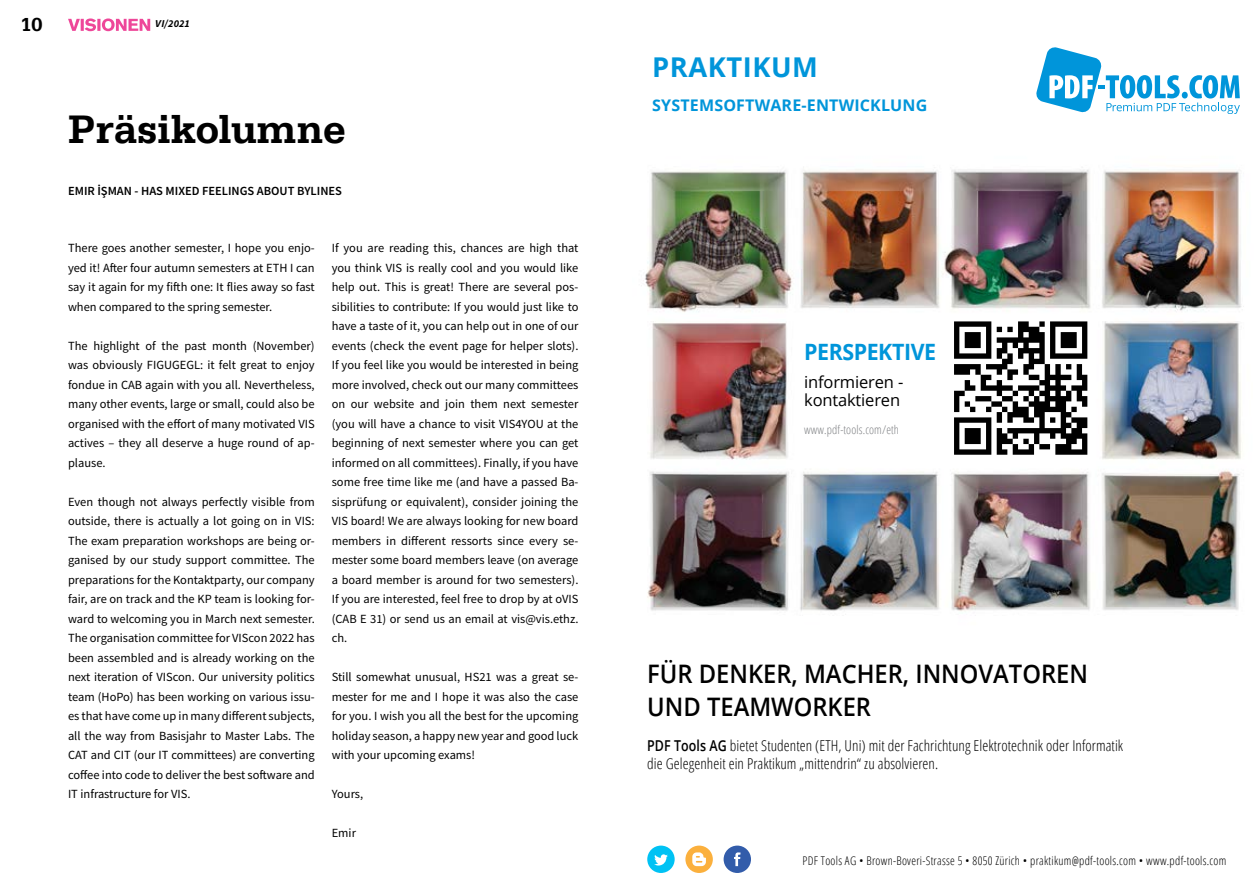
<style>
.page{position:relative;width:1259px;height:893px;background:#fff}
.page>*{position:absolute;margin:0;border:0;box-sizing:border-box;transform-origin:0 0}
.t1{font:700 42px "Serifa Std";letter-spacing:-.015em;color:#000}
.t2{font:700 27.3px "Open Sans";letter-spacing:.02em;color:#0095da}
.t3{font:600 25.5px/33px "Open Sans";color:#000;scale:.93 1}
.t4{font:700 22.5px "Open Sans";letter-spacing:-.02em;color:#0095da;scale:.95 1}
.t5{font:700 19.95px "Serifa Std";color:#000;scale:1.05 1}
.t6{font:16.5px/18px "Open Sans";letter-spacing:-.01em;color:#000}
.t7{font:700 16.05px "Open Sans";letter-spacing:.01em;color:#0095da}
.t8{font:300 condensed 15px/18px "Open Sans";letter-spacing:.005em;color:#000}
.t9{font:12.45px/19.5px "Source Sans Pro";color:#000;text-align:justify}
.t10{font:600 12.45px "Source Sans Pro";color:#000}
.t11{font:300 condensed 12px "Open Sans";letter-spacing:.025em;color:#000}
.t12{font:300 condensed 12px "Open Sans";letter-spacing:.01em;color:#808285}
.t13{font:italic 700 10.5px "Source Sans Pro";letter-spacing:.015em;color:#000}
.s1{font-weight:600;font-stretch:normal}
</style>
<div class="page">
<img style="left:643px;top:169px;width:598px;height:442px">
<svg style="left:954px;top:321px;width:133px;height:134px"></svg>
<div style="left:723px;top:846px;width:28px;height:27px;background:#325caa;border-radius:50%"></div>
<svg style="left:734px;top:852px;width:6px;height:14px"></svg>
<div style="left:647px;top:846px;width:27px;height:27px;background:#00c2f4;border-radius:50%"></div>
<svg style="left:654px;top:854px;width:14px;height:11px"></svg>
<div style="left:685px;top:846px;width:28px;height:27px;background:#fbb03d;border-radius:50%"></div>
<svg style="left:692px;top:852px;width:14px;height:14px"></svg>
<svg style="left:1036px;top:47px;width:203px;height:67px"></svg>
<svg style="left:68px;top:18px;width:82px;height:13px"></svg>
<h3 class="t5" style="left:20px;top:13px;width:23px">10</h3>
<p class="t13" style="left:155px;top:16px;width:36px">VI/2021</p>
<h1 class="t1" style="left:68px;top:105px;width:280px">Präsikolumne</h1>
<p class="t10" style="left:68px;top:183px;width:275px">EMIR İŞMAN - HAS MIXED FEELINGS ABOUT BYLINES</p>
<p class="t9" style="left:68px;top:238px;width:248px">There goes another semester, I hope you enjo&shy;yed it! After four autumn semesters at ETH I can say it again for my fifth one: It flies away so fast when compared to the spring semester.</p>
<p class="t9" style="left:68px;top:336px;width:248px">The highlight of the past month (November) was obviously FIGUGEGL: it felt great to enjoy fondue in CAB again with you all. Nevertheless, many other events, large or small, could also be organised with the effort of many motivated VIS actives – they all deserve a huge round of ap&shy;plause.</p>
<p class="t9" style="left:68px;top:492px;width:248px">Even though not always perfectly visible from outside, there is actually a lot going on in VIS:<br>The exam preparation workshops are being or&shy;ganised by our study support committee. The preparations for the Kontaktparty, our company fair, are on track and the KP team is looking for&shy;ward to welcoming you in March next semester.<br>The organisation committee for VIScon 2022 has been assembled and is already working on the next iteration of VIScon. Our university politics team (HoPo) has been working on various issu&shy;es that have come up in many different subjects, all the way from Basisjahr to Master Labs. The CAT and CIT (our IT committees) are converting coffee into code to deliver the best software and IT infrastructure for VIS.</p>
<p class="t9" style="left:332px;top:238px;width:248px">If you are reading this, chances are high that you think VIS is really cool and you would like help out. This is great! There are several pos&shy;sibilities to contribute: If you would just like to have a taste of it, you can help out in one of our events (check the event page for helper slots).<br>If you feel like you would be interested in being more involved, check out our many committees on our website and join them next semester (you will have a chance to visit VIS4YOU at the beginning of next semester where you can get informed on all committees). Finally, if you have some free time like me (and have a passed Ba&shy;sisprüfung or equivalent), consider joining the VIS board! We are always looking for new board members in different ressorts since every se&shy;mester some board members leave (on average a board member is around for two semesters).<br>If you are interested, feel free to drop by at oVIS (CAB E 31) or send us an email at vis@vis.ethz. ch.</p>
<p class="t9" style="left:332px;top:667px;width:248px">Still somewhat unusual, HS21 was a great se&shy;mester for me and I hope it was also the case for you. I wish you all the best for the upcoming holiday season, a happy new year and good luck with your upcoming exams!</p>
<p class="t9" style="left:332px;top:784px;width:33px">Yours,</p>
<p class="t9" style="left:332px;top:823px;width:26px">Emir</p>
<h2 class="t2" style="left:652px;top:48px;width:167px">PRAKTIKUM</h2>
<p class="t7" style="left:652px;top:94px;width:277px">SYSTEMSOFTWARE-ENTWICKLUNG</p>
<h3 class="t4" style="left:804px;top:336px;width:140px">PERSPEKTIVE</h3>
<h3 class="t6" style="left:804px;top:373px;width:101px">informieren - kontaktieren</h3>
<p class="t12" style="left:804px;top:422px;width:96px">www.pdf-tools.com/eth</p>
<h3 class="t3" style="left:647px;top:657px;width:475px">FÜR DENKER, MACHER, INNOVATOREN<br>UND TEAMWORKER</h3>
<p class="t8" style="left:647px;top:736px;width:477px"><span class="s1">PDF Tools AG</span> bietet Studenten (ETH, Uni) mit der Fachrichtung Elektrotechnik oder Informatik die Gelegenheit ein Praktikum „mittendrin“ zu absolvieren.</p>
<p class="t11" style="left:802px;top:852px;width:425px">PDF Tools AG • Brown-Boveri-Strasse 5 • 8050 Zürich • praktikum@pdf-tools.com • www.pdf-tools.com</p>
</div>
